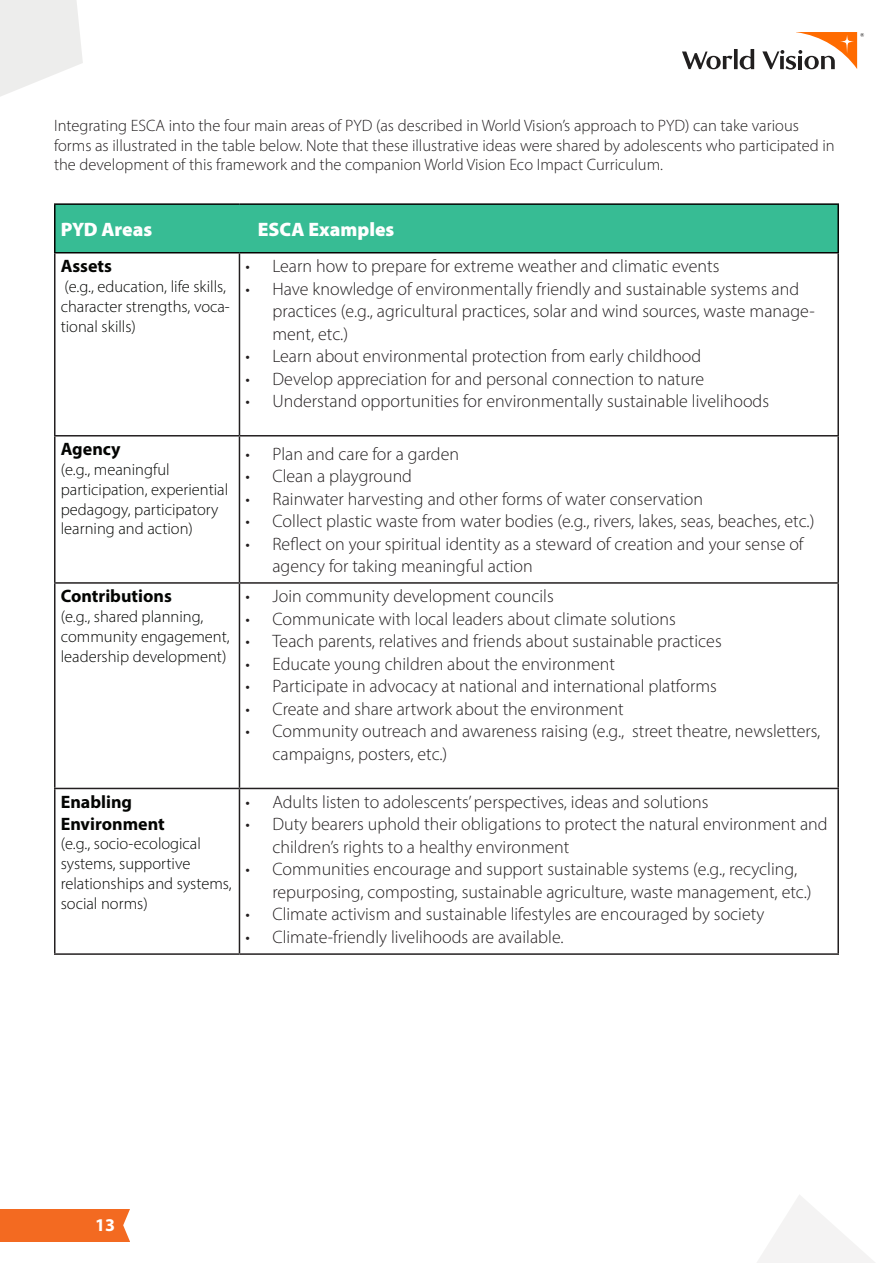
<style>
.page{position:relative;width:893px;height:1263px;background:#fff}
.page>*{position:absolute;margin:0;border:0;box-sizing:border-box;transform-origin:0 0}
.t1{font:900 19.5px "Myriad Pro";color:#fff}
.t2{font:300 18px/22.5px "Myriad Pro";color:#231f20}
.t3{font:700 18px/21.6px "Myriad Pro";color:#040503}
.t4{font:700 18px "Myriad Pro";color:#fff}
.t5{font:300 16.5px/19.8px "Myriad Pro";color:#040503}
.t6{font:300 16.5px/19.8px "Myriad Pro";color:#231f20}
</style>
<div class="page">
<div style="left:0;top:1209px;width:130px;height:32px;background:#f36a21"></div>
<svg style="left:682px;top:32px;width:182px;height:38px"></svg>
<svg style="left:123px;top:1209px;width:7px;height:32px"></svg>
<div style="left:55px;top:204px;width:783px;height:49px;background:#37bc94"></div>
<svg style="left:56px;top:253px;width:183px;height:700px"></svg>
<hr style="left:54px;top:253px;width:2px;height:182px;background:#231f20">
<hr style="left:239px;top:253px;width:1px;height:182px;background:#231f20">
<hr style="left:837px;top:253px;width:2px;height:182px;background:#231f20">
<hr style="left:54px;top:435px;width:185px;height:1px;background:#231f20">
<hr style="left:54px;top:436px;width:2px;height:146px;background:#231f20">
<hr style="left:239px;top:435px;width:600px;height:1px;background:#231f20">
<hr style="left:239px;top:436px;width:1px;height:146px;background:#231f20">
<hr style="left:837px;top:436px;width:2px;height:146px;background:#231f20">
<hr style="left:54px;top:582px;width:185px;height:2px;background:#231f20">
<hr style="left:54px;top:584px;width:2px;height:204px;background:#231f20">
<hr style="left:239px;top:582px;width:600px;height:2px;background:#231f20">
<hr style="left:239px;top:584px;width:1px;height:204px;background:#231f20">
<hr style="left:837px;top:584px;width:2px;height:204px;background:#231f20">
<hr style="left:54px;top:788px;width:185px;height:1px;background:#231f20">
<hr style="left:54px;top:789px;width:2px;height:164px;background:#231f20">
<hr style="left:239px;top:788px;width:600px;height:1px;background:#231f20">
<hr style="left:239px;top:789px;width:1px;height:164px;background:#231f20">
<hr style="left:837px;top:789px;width:2px;height:164px;background:#231f20">
<hr style="left:54px;top:953px;width:185px;height:2px;background:#231f20">
<hr style="left:239px;top:953px;width:600px;height:2px;background:#231f20">
<hr style="left:54px;top:203px;width:185px;height:2px;background:#040503">
<hr style="left:54px;top:205px;width:2px;height:47px;background:#040503">
<hr style="left:239px;top:203px;width:600px;height:2px;background:#040503">
<hr style="left:837px;top:205px;width:2px;height:47px;background:#040503">
<hr style="left:54px;top:252px;width:185px;height:1px;background:#040503">
<hr style="left:239px;top:252px;width:600px;height:1px;background:#040503">
<svg style="left:0;top:0;width:83px;height:97px"></svg>
<svg style="left:757px;top:1195px;width:118px;height:68px"></svg>
<p class="t6" style="left:54px;top:115px;width:782px">Integrating ESCA into the four main areas of PYD (as described in World Vision’s approach to PYD) can take various forms as illustrated in the table below. Note that these illustrative ideas were shared by adolescents who participated in the development of this framework and the companion World Vision Eco Impact Curriculum.</p>
<p class="t1" style="left:61px;top:216px;width:93px">PYD Areas</p>
<p class="t1" style="left:258px;top:216px;width:138px">ESCA Examples</p>
<p class="t3" style="left:61px;top:255px;width:53px">Assets</p>
<p class="t5" style="left:61px;top:276px;width:171px">(e.g., education, life skills, character strengths, voca&shy;tional skills)</p>
<p class="t2" style="left:245px;top:255px;width:475px">• Learn how to prepare for extreme weather and climatic events</p>
<p class="t2" style="left:272px;top:277px;width:544px;text-indent:-27px">• Have knowledge of environmentally friendly and sustainable systems and practices (e.g., agricultural practices, solar and wind sources, waste manage&shy;ment, etc.)</p>
<p class="t2" style="left:245px;top:345px;width:457px">• Learn about environmental protection from early childhood</p>
<p class="t2" style="left:245px;top:367px;width:460px">• Develop appreciation for and personal connection to nature</p>
<p class="t2" style="left:245px;top:390px;width:525px">• Understand opportunities for environmentally sustainable livelihoods</p>
<p class="t3" style="left:61px;top:438px;width:61px">Agency</p>
<p class="t5" style="left:61px;top:459px;width:169px">(e.g., meaningful participation, experiential pedagogy, participatory learning and action)</p>
<p class="t3" style="left:61px;top:585px;width:113px">Contributions</p>
<p class="t5" style="left:61px;top:607px;width:170px">(e.g., shared planning, community engagement, leadership development)</p>
<p class="t3" style="left:61px;top:790px;width:105px">Enabling<br>Environment</p>
<p class="t5" style="left:61px;top:834px;width:173px">(e.g., socio-ecological systems, supportive relationships and systems, social norms)</p>
<p class="t2" style="left:245px;top:442px;width:215px">• Plan and care for a garden</p>
<p class="t2" style="left:245px;top:465px;width:168px">• Clean a playground</p>
<p class="t2" style="left:245px;top:487px;width:459px">• Rainwater harvesting and other forms of water conservation</p>
<p class="t2" style="left:245px;top:510px;width:570px">• Collect plastic waste from water bodies (e.g., rivers, lakes, seas, beaches, etc.)</p>
<p class="t2" style="left:272px;top:532px;width:533px;text-indent:-27px">• Reflect on your spiritual identity as a steward of creation and your sense of agency for taking meaningful action</p>
<p class="t2" style="left:245px;top:585px;width:310px">• Join community development councils</p>
<p class="t2" style="left:245px;top:607px;width:432px">• Communicate with local leaders about climate solutions</p>
<p class="t2" style="left:245px;top:630px;width:478px">• Teach parents, relatives and friends about sustainable practices</p>
<p class="t2" style="left:245px;top:652px;width:371px">• Educate young children about the environment</p>
<p class="t2" style="left:245px;top:675px;width:473px">• Participate in advocacy at national and international platforms</p>
<p class="t2" style="left:245px;top:697px;width:380px">• Create and share artwork about the environment</p>
<p class="t2" style="left:272px;top:720px;width:549px;text-indent:-27px">• Community outreach and awareness raising (e.g., street theatre, newsletters, campaigns, posters, etc.)</p>
<p class="t2" style="left:245px;top:790px;width:465px">• Adults listen to adolescents’ perspectives, ideas and solutions</p>
<p class="t2" style="left:272px;top:813px;width:557px;text-indent:-27px">• Duty bearers uphold their obligations to protect the natural environment and children’s rights to a healthy environment</p>
<p class="t2" style="left:272px;top:858px;width:541px;text-indent:-27px">• Communities encourage and support sustainable systems (e.g., recycling, repurposing, composting, sustainable agriculture, waste management, etc.)</p>
<p class="t2" style="left:245px;top:903px;width:520px">• Climate activism and sustainable lifestyles are encouraged by society</p>
<p class="t2" style="left:245px;top:925px;width:320px">• Climate-friendly livelihoods are available.</p>
<p class="t4" style="left:95px;top:1213px;width:21px">13</p>
</div>
